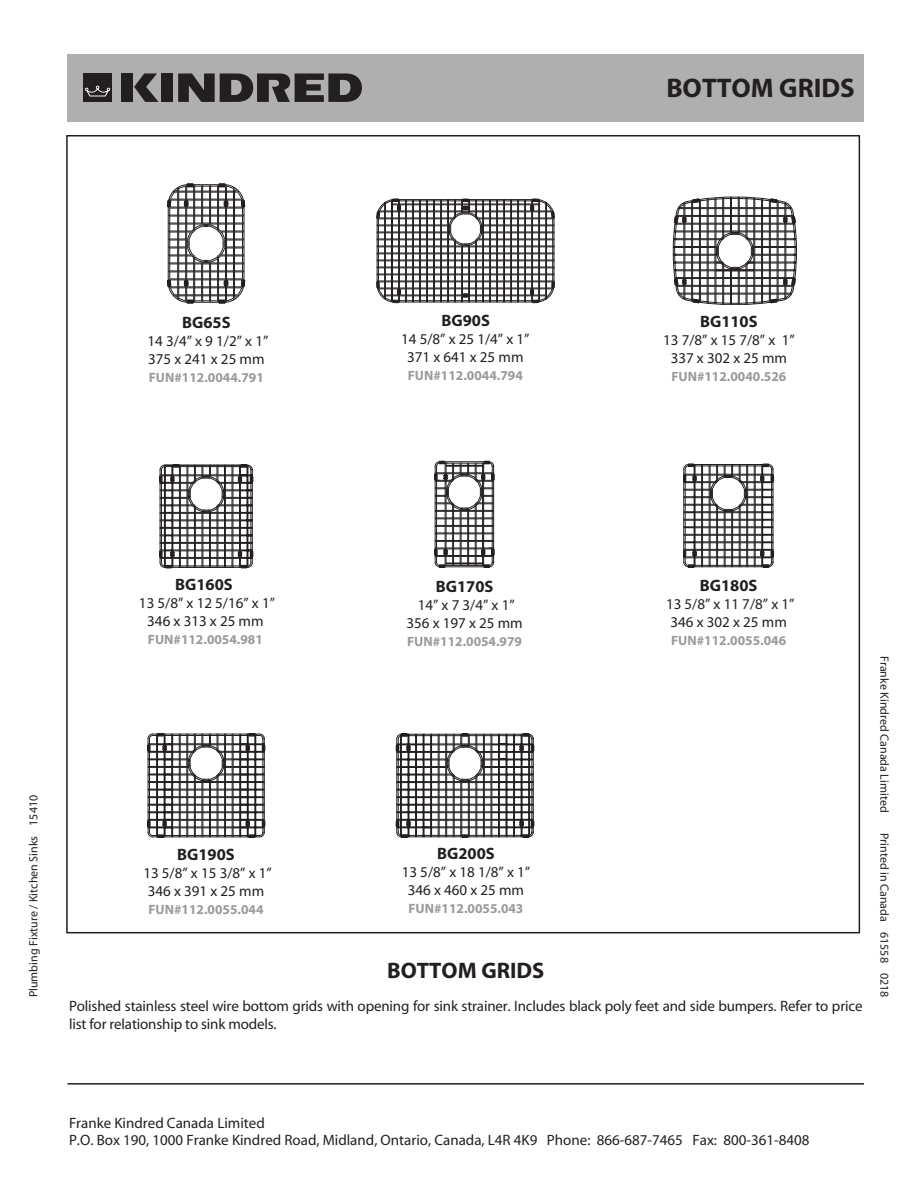
<style>
.page{position:relative;width:918px;height:1188px;background:#fff}
.page>*{position:absolute;margin:0;border:0;box-sizing:border-box;transform-origin:0 0}
.t1{font:700 27px "Myriad";color:#231f20}
.t2{font:700 22.5px "Myriad";color:#231f20}
.t3{font:700 16.5px "Myriad";color:#231f20}
.t4{font:15px/18px "Myriad";color:#231f20}
.t5{font:700 13.5px "Myriad";color:#999a9b}
.t6{font:12px "Myriad";color:#231f20}
</style>
<div class="page">
<div style="left:68px;top:54px;width:796px;height:67px;background:#afafaf"></div>
<hr style="left:68px;top:1083px;width:796px;height:2px;background:#231f20">
<svg style="left:134px;top:73px;width:25px;height:29px"></svg>
<div style="left:161px;top:73px;width:12px;height:29px;background:#231f20"></div>
<svg style="left:178px;top:73px;width:184px;height:29px"></svg>
<div style="left:84px;top:73px;width:28px;height:29px;background:#231f20"></div>
<div style="left:121px;top:73px;width:12px;height:29px;background:#231f20"></div>
<svg style="left:85px;top:86px;width:25px;height:10px"></svg>
<svg style="left:673px;top:197px;width:124px;height:108px"></svg>
<svg style="left:683px;top:464px;width:91px;height:104px"></svg>
<svg style="left:159px;top:464px;width:94px;height:104px"></svg>
<svg style="left:434px;top:461px;width:61px;height:107px"></svg>
<svg style="left:147px;top:733px;width:118px;height:105px"></svg>
<svg style="left:396px;top:733px;width:138px;height:105px"></svg>
<svg style="left:377px;top:199px;width:178px;height:105px"></svg>
<svg style="left:167px;top:184px;width:78px;height:120px"></svg>
<h1 class="t1" style="left:666px;top:78px;width:190px">BOTTOM GRIDS</h1>
<p class="t3" style="left:182px;top:316px;width:50px">BG65S</p>
<p class="t4" style="left:148px;top:333px;width:122px">14 3/4” x 9 1/2” x 1”<br>375 x 241 x 25 mm</p>
<p class="t5" style="left:149px;top:372px;width:117px">FUN#112.0044.791</p>
<p class="t3" style="left:441px;top:315px;width:50px">BG90S</p>
<p class="t4" style="left:401px;top:331px;width:130px;text-align:center">14 5/8” x 25 1/4” x 1”<br>371 x 641 x 25 mm</p>
<p class="t5" style="left:408px;top:371px;width:117px">FUN#112.0044.794</p>
<p class="t3" style="left:700px;top:315px;width:59px">BG110S</p>
<p class="t4" style="left:663px;top:332px;width:133px;text-align:center">13 7/8” x 15 7/8” x 1”<br>337 x 302 x 25 mm</p>
<p class="t5" style="left:671px;top:371px;width:117px">FUN#112.0040.526</p>
<p class="t6" style="left:29px;top:997px;width:204px;rotate:-90deg">Plumbing Fixture / Kitchen Sinks 15410</p>
<p class="t3" style="left:175px;top:578px;width:59px">BG160S</p>
<p class="t4" style="left:139px;top:595px;width:138px;text-align:center">13 5/8” x 12 5/16” x 1”<br>346 x 313 x 25 mm</p>
<p class="t5" style="left:148px;top:634px;width:117px">FUN#112.0054.981</p>
<p class="t3" style="left:177px;top:848px;width:59px">BG190S</p>
<p class="t4" style="left:143px;top:865px;width:130px">13 5/8” x 15 3/8” x 1”<br>346 x 391 x 25 mm</p>
<p class="t5" style="left:149px;top:904px;width:117px">FUN#112.0055.044</p>
<p class="t3" style="left:436px;top:580px;width:59px">BG170S</p>
<p class="t4" style="left:406px;top:596px;width:118px;text-align:center">14” x 7 3/4” x 1”<br>356 x 197 x 25 mm</p>
<p class="t5" style="left:407px;top:636px;width:117px">FUN#112.0054.979</p>
<p class="t3" style="left:437px;top:847px;width:59px">BG200S</p>
<p class="t4" style="left:402px;top:864px;width:130px;text-align:center">13 5/8” x 18 1/8” x 1”<br>346 x 460 x 25 mm</p>
<p class="t5" style="left:408px;top:904px;width:117px">FUN#112.0055.043</p>
<p class="t3" style="left:700px;top:579px;width:59px">BG180S</p>
<p class="t4" style="left:666px;top:596px;width:130px">13 5/8” x 11 7/8” x 1”<br>346 x 302 x 25 mm</p>
<p class="t5" style="left:671px;top:635px;width:117px">FUN#112.0055.046</p>
<h2 class="t2" style="left:387px;top:962px;width:159px">BOTTOM GRIDS</h2>
<p class="t4" style="left:69px;top:998px;width:795px">Polished stainless steel wire bottom grids with opening for sink strainer. Includes black poly feet and side bumpers. Refer to price list for relationship to sink models.</p>
<p class="t6" style="left:889px;top:656px;width:158px;rotate:90deg">Franke Kindred Canada Limited</p>
<p class="t6" style="left:889px;top:833px;width:166px;rotate:90deg">Printed in Canada 61558 0218</p>
<p class="t4" style="left:69px;top:1116px;width:742px;line-height:16.5px">Franke Kindred Canada Limited<br>P.O. Box 190, 1000 Franke Kindred Road, Midland, Ontario, Canada, L4R 4K9 Phone: 866-687-7465 Fax: 800-361-8408</p>
</div>
